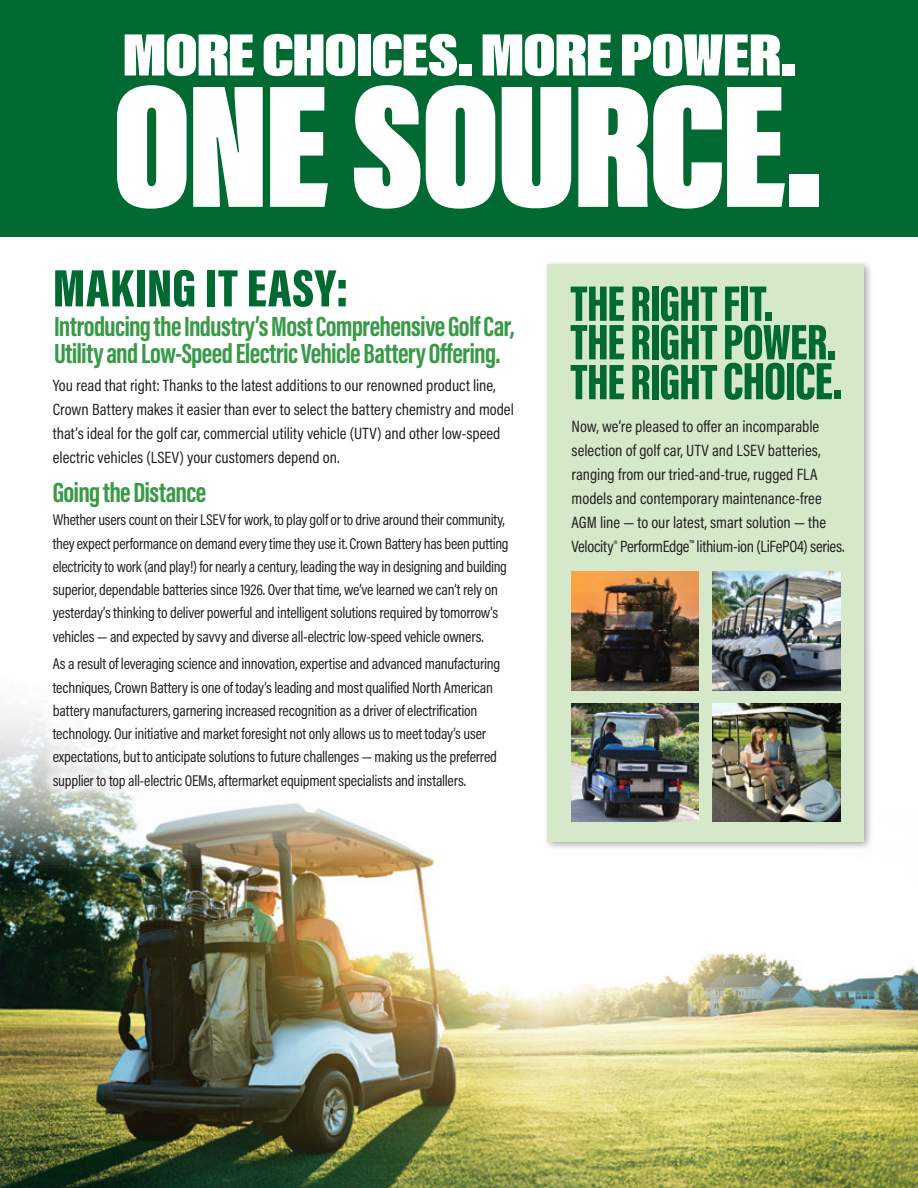
<style>
.page{position:relative;width:918px;height:1188px;background:#fff}
.page>*{position:absolute;margin:0;border:0;box-sizing:border-box;transform-origin:0 0}
.t1{font:900 180px "Acumin Pro Extra Cond";letter-spacing:-.025em;color:#fff;scale:1.05 1}
.t2{font:900 61.65px "Acumin Pro Extra Cond";letter-spacing:-.025em;color:#fff;scale:1.28 1}
.t3{font:900 54px "Acumin Pro Extra Cond";letter-spacing:.01em;color:#016a32;scale:1.1 1}
.t4{font:900 51.3px/39.2px "Acumin Pro Extra Cond";letter-spacing:-.015em;color:#016a32}
.t5{font:700 28.5px/27px "Acumin Pro Extra Cond";letter-spacing:-.025em;color:#389a48;scale:1.05 1}
.t6{font:16.5px/24px "Acumin Pro Cond";color:#231f20}
.t7{font:15.75px/23.2px "Acumin Pro Cond";letter-spacing:-.015em;color:#231f20}
.s1{font-size:54px}
.s2{font-size:13.95px}
</style>
<div class="page">
<img style="left:0;top:710px;width:918px;height:478px">
<div style="left:0;top:0;width:918px;height:237px;background:#016a32"></div>
<div style="left:40px;top:366px;width:486px;height:435px;background:#fff"></div>
<div style="left:543px;top:259px;width:331px;height:592px;background:#231f20;opacity:.4"></div>
<div style="left:548px;top:264px;width:316px;height:578px;background:#d5e9ca"></div>
<img style="left:572px;top:572px;width:127px;height:118px">
<img style="left:713px;top:572px;width:127px;height:118px">
<img style="left:572px;top:703px;width:127px;height:119px">
<img style="left:713px;top:703px;width:127px;height:119px">
<h2 class="t2" style="left:122px;top:17px;width:528px">MORE CHOICES. MORE POWER.</h2>
<h1 class="t1" style="left:112px;top:37px;width:679px">ONE SOURCE.</h1>
<h3 class="t3" style="left:53px;top:255px;width:271px">MAKING IT EASY:</h3>
<h3 class="t5" style="left:54px;top:313px;width:440px">Introducing the Industry’s Most Comprehensive Golf Car,<br>Utility and Low-Speed Electric Vehicle Battery Offering.</h3>
<p class="t6" style="left:53px;top:373px;width:463px">You read that right: Thanks to the latest additions to our renowned product line, Crown Battery makes it easier than ever to select the battery chemistry and model that’s ideal for the golf car, commercial utility vehicle (UTV) and other low-speed electric vehicles (LSEV) your customers depend on.</p>
<h3 class="t5" style="left:53px;top:479px;width:148px">Going the Distance</h3>
<p class="t7" style="left:53px;top:508px;width:457px">Whether users count on their LSEV for work, to play golf or to drive around their community, they expect performance on demand every time they use it. Crown Battery has been putting electricity to work (and play!) for nearly a century, leading the way in designing and building superior, dependable batteries since 1926. Over that time, we’ve learned we can’t rely on yesterday’s thinking to deliver powerful and intelligent solutions required by tomorrow’s vehicles — and expected by savvy and diverse all-electric low-speed vehicle owners.</p>
<p class="t7" style="left:53px;top:652px;width:449px">As a result of leveraging science and innovation, expertise and advanced manufacturing techniques, Crown Battery is one of today’s leading and most qualified North American battery manufacturers, garnering increased recognition as a driver of electrification technology. Our initiative and market foresight not only allows us to meet today’s user expectations, but to anticipate solutions to future challenges — making us the preferred supplier to top all-electric OEMs, aftermarket equipment specialists and installers.</p>
<h3 class="t4" style="left:570px;top:284px;width:274px">THE RIGHT FIT.<br>THE RIGHT POWER.<br>THE RIGHT <span class="s1">CHOICE.</span></h3>
<p class="t6" style="left:572px;top:414px;width:275px">Now, we’re pleased to offer an incomparable selection of golf car, UTV and LSEV batteries, ranging from our tried-and-true, rugged FLA models and contemporary maintenance-free AGM line — to our latest, smart solution — the Velocity<span class="s2">®</span> PerformEdge<sup>™</sup> lithium-ion (LiFePO4) series.</p>
</div>
